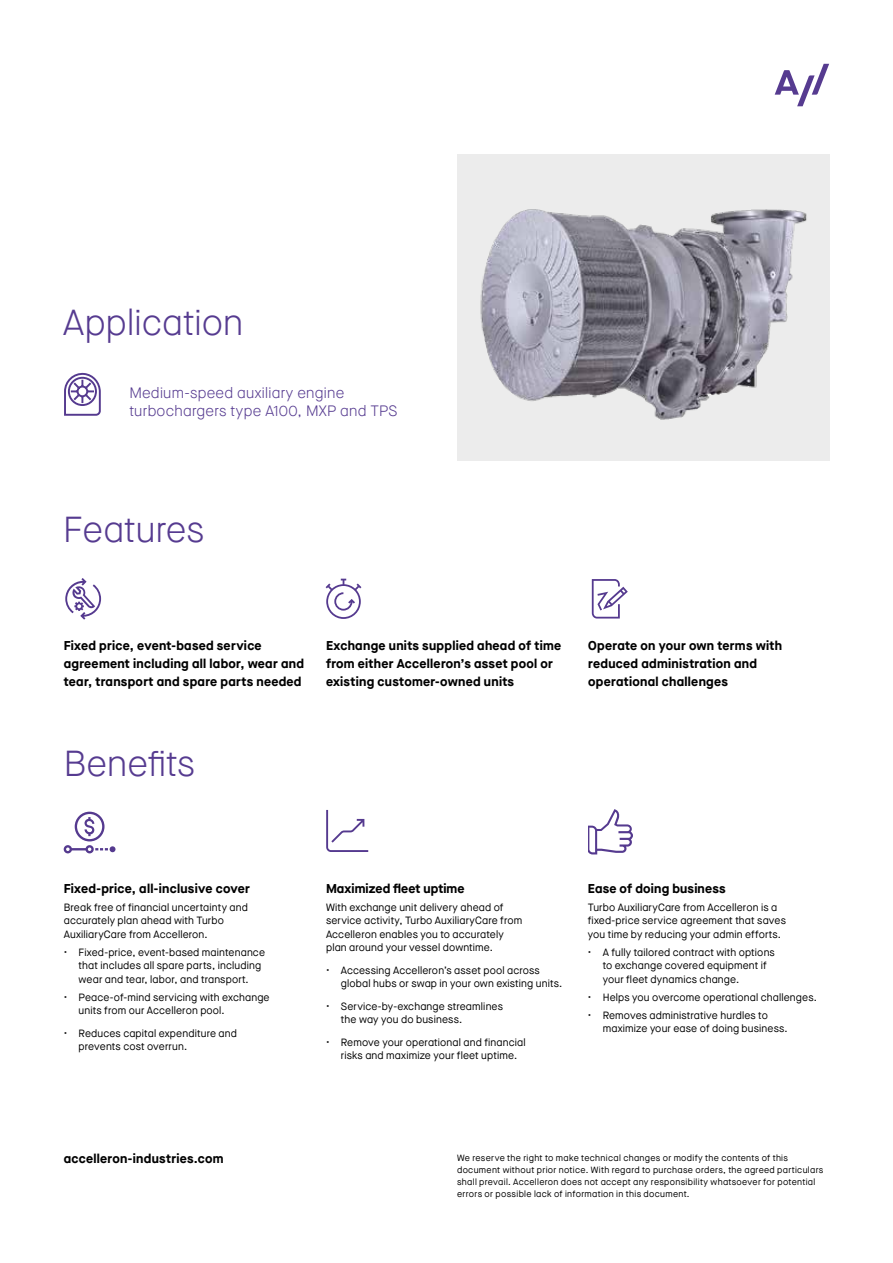
<style>
.page{position:relative;width:893px;height:1263px;background:#fff}
.page>*{position:absolute;margin:0;border:0;box-sizing:border-box;transform-origin:0 0}
.t1{font:36px "Maison Neue Light";letter-spacing:.005em;color:#563b90}
.t2{font:15px/18px "Maison Neue Light";letter-spacing:.02em;color:#563b90}
.t3{font:12.75px/18px "Maison Neue Bold";letter-spacing:.02em;color:#000}
.t4{font:10.5px/13.5px "Maison Neue Book";letter-spacing:.015em;color:#000}
.t5{font:9px/12px "Maison Neue Book";letter-spacing:.035em;color:#000}
</style>
<div class="page">
<img style="left:457px;top:155px;width:372px;height:306px">
<svg style="left:64px;top:372px;width:37px;height:44px"></svg>
<svg style="left:325px;top:578px;width:37px;height:41px"></svg>
<svg style="left:65px;top:578px;width:37px;height:42px"></svg>
<svg style="left:326px;top:809px;width:43px;height:43px"></svg>
<svg style="left:588px;top:809px;width:45px;height:46px"></svg>
<svg style="left:591px;top:579px;width:37px;height:40px"></svg>
<svg style="left:63px;top:811px;width:53px;height:43px"></svg>
<svg style="left:775px;top:64px;width:54px;height:42px"></svg>
<h1 class="t1" style="left:63px;top:299px;width:181px">Application</h1>
<h2 class="t2" style="left:129px;top:383px;width:269px">Medium-speed auxiliary engine turbochargers type A100, MXP and TPS</h2>
<h1 class="t1" style="left:63px;top:506px;width:143px">Features</h1>
<p class="t3" style="left:64px;top:636px;width:242px">Fixed price, event-based service agreement including all labor, wear and tear, transport and spare parts needed</p>
<p class="t3" style="left:326px;top:636px;width:237px">Exchange units supplied ahead of time from either Accelleron’s asset pool or existing customer-owned units</p>
<h1 class="t1" style="left:64px;top:740px;width:133px">Benefits</h1>
<p class="t3" style="left:588px;top:636px;width:195px">Operate on your own terms with reduced administration and operational challenges</p>
<p class="t3" style="left:64px;top:879px;width:188px">Fixed-price, all-inclusive cover</p>
<p class="t4" style="left:64px;top:900px;width:186px">Break free of financial uncertainty and accurately plan ahead with Turbo<br>AuxiliaryCare from Accelleron.</p>
<p class="t4" style="left:79px;top:945px;width:188px;text-indent:-15px">• Fixed-price, event-based maintenance that includes all spare parts, including wear and tear, labor, and transport.</p>
<p class="t4" style="left:79px;top:990px;width:192px;text-indent:-15px">• Peace-of-mind servicing with exchange units from our Accelleron pool.</p>
<p class="t4" style="left:79px;top:1026px;width:160px;text-indent:-15px">• Reduces capital expenditure and prevents cost overrun.</p>
<p class="t3" style="left:326px;top:879px;width:140px">Maximized fleet uptime</p>
<p class="t4" style="left:326px;top:900px;width:198px">With exchange unit delivery ahead of service activity, Turbo AuxiliaryCare from Accelleron enables you to accurately plan around your vessel downtime.</p>
<p class="t4" style="left:341px;top:963px;width:223px;text-indent:-15px">• Accessing Accelleron’s asset pool across global hubs or swap in your own existing units.</p>
<p class="t4" style="left:341px;top:999px;width:164px;text-indent:-15px">• Service-by-exchange streamlines the way you do business.</p>
<p class="t4" style="left:341px;top:1035px;width:186px;text-indent:-15px">• Remove your operational and financial risks and maximize your fleet uptime.</p>
<p class="t3" style="left:588px;top:879px;width:139px">Ease of doing business</p>
<p class="t4" style="left:588px;top:900px;width:200px">Turbo AuxiliaryCare from Accelleron is a fixed-price service agreement that saves you time by reducing your admin efforts.</p>
<p class="t4" style="left:603px;top:945px;width:174px;text-indent:-15px">• A fully tailored contract with options to exchange covered equipment if your fleet dynamics change.</p>
<p class="t4" style="left:588px;top:990px;width:231px">• Helps you overcome operational challenges.</p>
<p class="t4" style="left:603px;top:1008px;width:187px;text-indent:-15px">• Removes administrative hurdles to maximize your ease of doing business.</p>
<p class="t3" style="left:64px;top:1149px;width:161px">accelleron-industries.com</p>
<p class="t5" style="left:457px;top:1152px;width:368px">We reserve the right to make technical changes or modify the contents of this document without prior notice. With regard to purchase orders, the agreed particulars shall prevail. Accelleron does not accept any responsibility whatsoever for potential errors or possible lack of information in this document.</p>
</div>
